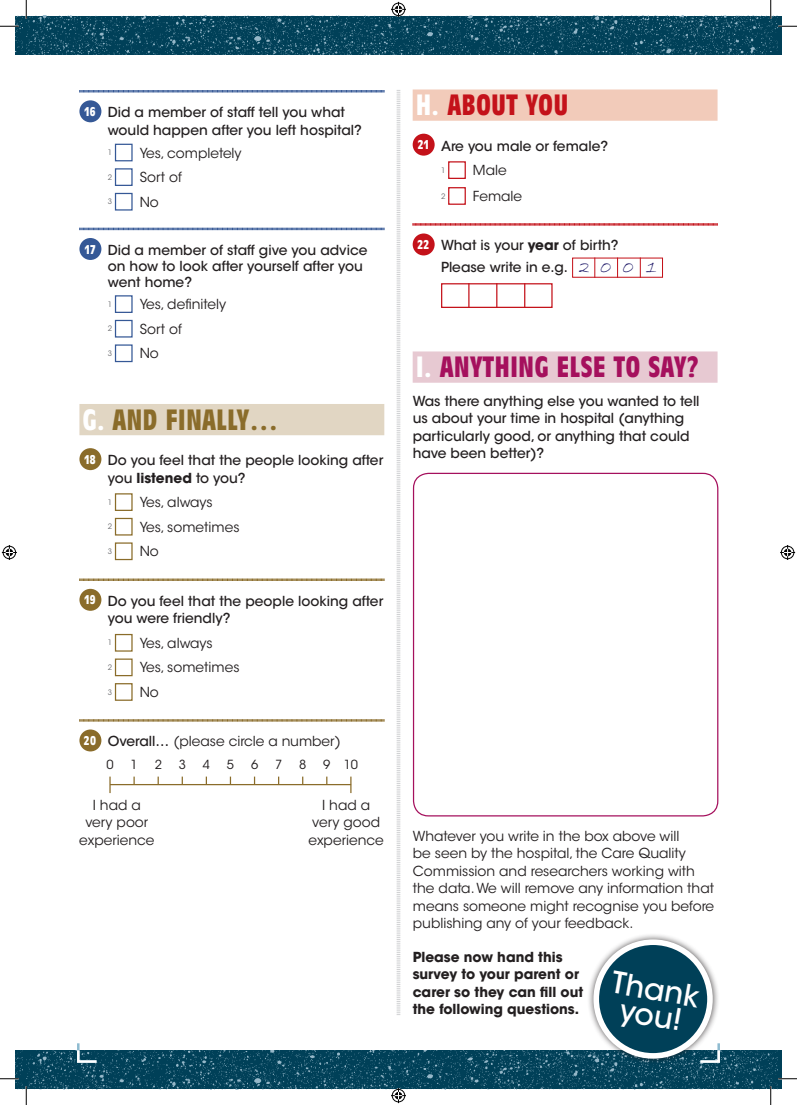
<style>
.page{position:relative;width:797px;height:1105px;background:#fff}
.page>*{position:absolute;margin:0;border:0;box-sizing:border-box;transform-origin:0 0}
.t1{font:500 29.75px/26.1px "ITC Avant Garde Std";color:#fff;text-align:center}
.t2{font:700 condensed 28.75px "Antique Olive";letter-spacing:.025em;color:#a5105d}
.t3{font:700 condensed 28.75px "Antique Olive";letter-spacing:.025em;color:#8a6c2a}
.t4{font:700 condensed 28.75px "Antique Olive";letter-spacing:.025em;color:#c4121a}
.t5{font:500 13.75px/17.5px "ITC Avant Garde Std";color:#231f20}
.t6{font:13.75px/17.5px "ITC Avant Garde Std";color:#231f20;text-align:center}
.t7{font:700 13.75px/17.5px "ITC Avant Garde Std";color:#231f20}
.t8{font:12.5px "ITC Avant Garde Std";color:#231f20}
.t9{font:7.5px "ITC Avant Garde Std";color:#6c6d70}
.s1{font-family:"Antique Olive";font-weight:700;font-stretch:condensed;font-size:12.5px;color:#fff}
.s2{color:#fff}
.s3{font-weight:700}
.s4{font-weight:500}
.s5{font-family:"Bradley Hand ITC";font-weight:400;font-style:italic;font-size:21.38px;color:#191364}
</style>
<div class="page">
<img style="left:26px;top:16px;width:751px;height:39px">
<div style="left:16px;top:16px;width:10px;height:39px;background:#004058"></div>
<img style="left:16px;top:16px;width:7px;height:36px">
<img style="left:26px;top:1050px;width:751px;height:39px">
<div style="left:16px;top:1050px;width:10px;height:39px;background:#004058"></div>
<img style="left:16px;top:1050px;width:7px;height:39px">
<svg style="left:396px;top:90px;width:5px;height:925px"></svg>
<svg style="left:79px;top:90px;width:305px;height:3px"></svg>
<svg style="left:79px;top:227px;width:305px;height:4px"></svg>
<div style="left:79px;top:404px;width:305px;height:31px;background:#e1d6c3"></div>
<svg style="left:79px;top:578px;width:305px;height:3px"></svg>
<svg style="left:79px;top:719px;width:305px;height:3px"></svg>
<div style="left:79px;top:100px;width:22px;height:22px;background:#355896;border-radius:50%"></div>
<div style="left:115px;top:144px;width:18px;height:17px;background:#fff;border:1px solid #355896"></div>
<div style="left:115px;top:168px;width:18px;height:18px;background:#fff;border:1px solid #355896"></div>
<div style="left:115px;top:193px;width:18px;height:18px;background:#fff;border:1px solid #355896"></div>
<div style="left:79px;top:238px;width:22px;height:22px;background:#355896;border-radius:50%"></div>
<div style="left:115px;top:295px;width:18px;height:18px;background:#fff;border:1px solid #355896"></div>
<div style="left:115px;top:320px;width:18px;height:18px;background:#fff;border:1px solid #355896"></div>
<div style="left:115px;top:344px;width:18px;height:18px;background:#fff;border:1px solid #355896"></div>
<div style="left:79px;top:448px;width:22px;height:22px;background:#8a6c2a;border-radius:50%"></div>
<div style="left:115px;top:493px;width:18px;height:18px;background:#fff;border:1px solid #8a6c2a"></div>
<div style="left:115px;top:518px;width:18px;height:18px;background:#fff;border:1px solid #8a6c2a"></div>
<div style="left:115px;top:542px;width:18px;height:18px;background:#fff;border:1px solid #8a6c2a"></div>
<div style="left:79px;top:589px;width:22px;height:22px;background:#8a6c2a;border-radius:50%"></div>
<div style="left:115px;top:634px;width:18px;height:18px;background:#fff;border:1px solid #8a6c2a"></div>
<div style="left:115px;top:658px;width:18px;height:18px;background:#fff;border:1px solid #8a6c2a"></div>
<div style="left:115px;top:683px;width:18px;height:18px;background:#fff;border:1px solid #8a6c2a"></div>
<div style="left:79px;top:729px;width:22px;height:22px;background:#8a6c2a;border-radius:50%"></div>
<hr style="left:110px;top:784px;width:241px;height:1px;background:#8a6c2a">
<svg style="left:109px;top:777px;width:2px;height:16px"></svg>
<svg style="left:157px;top:777px;width:2px;height:7px"></svg>
<svg style="left:133px;top:777px;width:2px;height:7px"></svg>
<svg style="left:350px;top:777px;width:1px;height:16px"></svg>
<div style="left:412px;top:89px;width:305px;height:32px;background:#f2cbba"></div>
<svg style="left:412px;top:223px;width:305px;height:3px"></svg>
<div style="left:412px;top:134px;width:22px;height:22px;background:#c4121a;border-radius:50%"></div>
<div style="left:448px;top:161px;width:18px;height:18px;background:#fff;border:1px solid #c4121a"></div>
<div style="left:448px;top:187px;width:18px;height:18px;background:#fff;border:1px solid #c4121a"></div>
<div style="left:412px;top:233px;width:22px;height:22px;background:#c4121a;border-radius:50%"></div>
<div style="left:572px;top:258px;width:91px;height:20px;background:#fff;border:1px solid #c4121a"></div>
<svg style="left:594px;top:258px;width:1px;height:20px"></svg>
<hr style="left:639px;top:258px;width:2px;height:20px;background:#c4121a">
<svg style="left:617px;top:258px;width:1px;height:20px"></svg>
<div style="left:441px;top:283px;width:111px;height:25px;background:#fff;border:1px solid #c4121a"></div>
<svg style="left:468px;top:283px;width:1px;height:25px"></svg>
<svg style="left:524px;top:283px;width:1px;height:25px"></svg>
<svg style="left:496px;top:283px;width:1px;height:25px"></svg>
<div style="left:412px;top:351px;width:305px;height:32px;background:#e7c9d2"></div>
<div style="left:413px;top:473px;width:305px;height:343px;border:1px solid #a5105d;border-radius:15px"></div>
<div style="left:586px;top:932px;width:133px;height:133px;background:#231f20;opacity:.75"></div>
<div style="left:596px;top:942px;width:114px;height:114px;background:#004058;border-radius:50%"></div>
<div style="left:593px;top:939px;width:119px;height:120px;border:6px solid #fff;border-radius:50%"></div>
<svg style="left:76px;top:1043px;width:23px;height:21px"></svg>
<svg style="left:698px;top:1041px;width:23px;height:23px"></svg>
<svg style="left:0;top:25px;width:19px;height:2px"></svg>
<svg style="left:778px;top:25px;width:19px;height:2px"></svg>
<svg style="left:0;top:1078px;width:19px;height:1px"></svg>
<svg style="left:778px;top:1078px;width:19px;height:1px"></svg>
<svg style="left:25px;top:0;width:2px;height:19px"></svg>
<svg style="left:25px;top:1086px;width:2px;height:19px"></svg>
<svg style="left:770px;top:0;width:1px;height:19px"></svg>
<svg style="left:770px;top:1086px;width:1px;height:19px"></svg>
<svg style="left:391px;top:2px;width:15px;height:15px"></svg>
<svg style="left:391px;top:1088px;width:15px;height:15px"></svg>
<svg style="left:2px;top:545px;width:15px;height:15px"></svg>
<svg style="left:780px;top:545px;width:15px;height:15px"></svg>
<p class="t5" style="left:108px;top:104px;width:256px;text-indent:-23px"><span class="s1">16</span> Did a member of staff tell you what would happen after you left hospital?</p>
<p class="t9" style="left:108px;top:148px;width:6px">1</p>
<p class="t6" style="left:140px;top:144px;width:103px">Yes, completely</p>
<p class="t9" style="left:108px;top:172px;width:6px">2</p>
<p class="t6" style="left:140px;top:169px;width:44px">Sort of</p>
<p class="t9" style="left:108px;top:197px;width:6px">3</p>
<p class="t6" style="left:140px;top:193px;width:21px">No</p>
<p class="t5" style="left:108px;top:242px;width:261px;line-height:16.2px;text-indent:-23px"><span class="s1">17</span> Did a member of staff give you advice on how to look after yourself after you went home?</p>
<p class="t9" style="left:108px;top:299px;width:6px">1</p>
<p class="t6" style="left:140px;top:296px;width:88px">Yes, definitely</p>
<p class="t9" style="left:108px;top:324px;width:6px">2</p>
<p class="t6" style="left:140px;top:320px;width:44px">Sort of</p>
<p class="t9" style="left:108px;top:349px;width:6px">3</p>
<p class="t6" style="left:140px;top:345px;width:21px">No</p>
<h2 class="t3" style="left:83px;top:404px;width:197px"><span class="s2">G.</span> AND FINALLY…</h2>
<p class="t5" style="left:108px;top:451px;width:277px;text-indent:-23px"><span class="s1">18</span> Do you feel that the people looking after you <span class="s3">listened</span> to you?</p>
<p class="t9" style="left:108px;top:497px;width:6px">1</p>
<p class="t6" style="left:140px;top:494px;width:75px">Yes, always</p>
<p class="t9" style="left:108px;top:522px;width:6px">2</p>
<p class="t6" style="left:140px;top:518px;width:101px">Yes, sometimes</p>
<p class="t9" style="left:108px;top:547px;width:6px">3</p>
<p class="t6" style="left:140px;top:543px;width:21px">No</p>
<p class="t5" style="left:108px;top:592px;width:277px;text-indent:-23px"><span class="s1">19</span> Do you feel that the people looking after you were friendly?</p>
<p class="t9" style="left:108px;top:638px;width:6px">1</p>
<p class="t6" style="left:140px;top:634px;width:75px">Yes, always</p>
<p class="t9" style="left:108px;top:663px;width:6px">2</p>
<p class="t6" style="left:140px;top:659px;width:101px">Yes, sometimes</p>
<p class="t9" style="left:108px;top:687px;width:6px">3</p>
<p class="t6" style="left:140px;top:683px;width:21px">No</p>
<p class="t6" style="left:84px;top:733px;width:258px"><span class="s1">20</span> <span class="s4">Overall…</span> (please circle a number)</p>
<p class="t8" style="left:106px;top:757px;width:9px">0</p>
<p class="t8" style="left:131px;top:757px;width:9px">1</p>
<p class="t8" style="left:155px;top:757px;width:9px">2</p>
<p class="t8" style="left:179px;top:757px;width:9px">3</p>
<p class="t8" style="left:203px;top:757px;width:9px">4</p>
<p class="t8" style="left:227px;top:757px;width:9px">5</p>
<p class="t8" style="left:251px;top:757px;width:9px">6</p>
<p class="t8" style="left:275px;top:757px;width:9px">7</p>
<p class="t8" style="left:299px;top:757px;width:9px">8</p>
<p class="t8" style="left:323px;top:757px;width:36px">9 10</p>
<p class="t6" style="left:79px;top:796px;width:77px">I had a very poor experience</p>
<p class="t6" style="left:308px;top:796px;width:77px">I had a very good experience</p>
<h2 class="t4" style="left:416px;top:89px;width:153px"><span class="s2">H.</span> ABOUT YOU</h2>
<p class="t5" style="left:418px;top:137px;width:192px"><span class="s1">21</span> Are you male or female?</p>
<p class="t9" style="left:441px;top:165px;width:6px">1</p>
<p class="t6" style="left:473px;top:162px;width:35px">Male</p>
<p class="t9" style="left:441px;top:191px;width:6px">2</p>
<p class="t6" style="left:473px;top:188px;width:51px">Female</p>
<p class="t5" style="left:441px;top:235px;width:217px;line-height:21px;text-indent:-24px"><span class="s1">22</span> What is your <span class="s3">year</span> of birth?<br>Please write in e.g. <span class="s5">2 0 0 1</span></p>
<h2 class="t2" style="left:416px;top:351px;width:284px"><span class="s2">I.</span> ANYTHING ELSE TO SAY?</h2>
<p class="t5" style="left:412px;top:392px;width:288px">Was there anything else you wanted to tell us about your time in hospital (anything particularly good, or anything that could have been better)?</p>
<p class="t6" style="left:413px;top:827px;width:303px;text-align:left">Whatever you write in the box above will<br>be seen by the hospital, the Care Quality Commission and researchers working with the data. We will remove any information that means someone might recognise you before publishing any of your feedback.</p>
<p class="t7" style="left:412px;top:948px;width:172px">Please now hand this survey to your parent or carer so they can fill out the following questions.</p>
<h1 class="t1" style="left:614px;top:969px;width:90px;rotate:10deg">Thank you!</h1>
</div>
